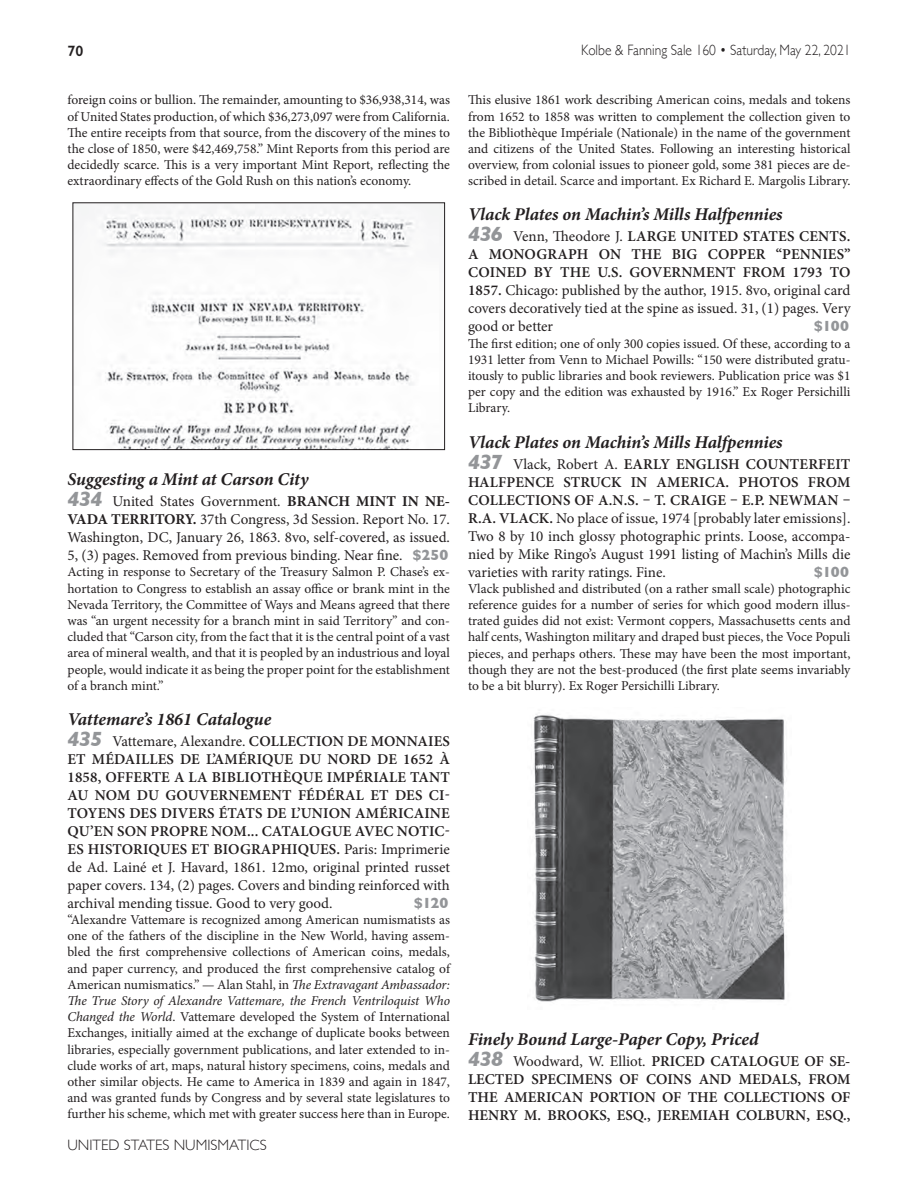
<style>
.page{position:relative;width:918px;height:1188px;background:#fff}
.page>*{position:absolute;margin:0;border:0;box-sizing:border-box;transform-origin:0 0}
.t1{font:italic 700 18px "Minion Pro";letter-spacing:-.005em;color:#231f20}
.t2{font:15px/18px "Minion Pro";color:#231f20;text-align:justify}
.t3{font:600 15px/18px "Minion Pro";color:#231f20;text-align:justify}
.t4{font:300 15px "Gill Sans";color:#231f20;scale:.9 1}
.t5{font:300 15px "Gill Sans";color:#231f20}
.t6{font:700 15px "Gill Sans";letter-spacing:-.015em;color:#939598}
.t7{font:600 15px "Gill Sans";color:#231f20}
.t8{font:13.5px/16.2px "Minion Pro";color:#231f20;text-align:justify}
.s1{font-family:"Gill Sans";font-weight:700;font-style:italic;font-size:21px;color:#939598}
.s2{font-weight:700}
.s3{font-family:"Gill Sans";font-weight:700;color:#939598}
.s4{font-weight:400}
.s5{font-style:italic}
.s6{font-weight:600}
</style>
<div class="page">
<img style="left:533px;top:714px;width:252px;height:288px">
<img style="left:75px;top:204px;width:368px;height:244px">
<div style="left:73px;top:202px;width:372px;height:248px;border:1px solid #231f20"></div>
<p class="t7" style="left:68px;top:42px;width:17px">70</p>
<p class="t4" style="left:581px;top:39px;width:301px">Kolbe &amp; Fanning Sale 160 • Saturday, May 22, 2021</p>
<p class="t8" style="left:68px;top:92px;width:384px">foreign coins or bullion. The remainder, amounting to $36,938,314, was of United States production, of which $36,273,097 were from California.<br>The entire receipts from that source, from the discovery of the mines to the close of 1850, were $42,469,758.” Mint Reports from this period are decidedly scarce. This is a very important Mint Report, reflecting the extraordinary effects of the Gold Rush on this nation’s economy.</p>
<h1 class="t1" style="left:68px;top:467px;width:243px">Suggesting a Mint at Carson City</h1>
<p class="t2" style="left:68px;top:492px;width:384px"><span class="s1">434</span> United States Government. <span class="s2">BRANCH MINT IN NE-VADA TERRITORY.</span> 37th Congress, 3d Session. Report No. 17.<br>Washington, DC, January 26, 1863. 8vo, self-covered, as issued.<br>5, (3) pages. Removed from previous binding. Near fine. <span class="s3">$250</span></p>
<p class="t8" style="left:68px;top:564px;width:384px">Acting in response to Secretary of the Treasury Salmon P. Chase’s ex&shy;hortation to Congress to establish an assay office or brank mint in the Nevada Territory, the Committee of Ways and Means agreed that there was “an urgent necessity for a branch mint in said Territory” and con&shy;cluded that “Carson city, from the fact that it is the central point of a vast area of mineral wealth, and that it is peopled by an industrious and loyal people, would indicate it as being the proper point for the establishment of a branch mint.”</p>
<h1 class="t1" style="left:68px;top:706px;width:205px">Vattemare’s 1861 Catalogue</h1>
<p class="t3" style="left:68px;top:732px;width:384px"><span class="s1">435</span> <span class="s4">Vattemare, Alexandre.</span> COLLECTION DE MONNAIES ET MÉDAILLES DE L’AMÉRIQUE DU NORD DE 1652 À 1858, OFFERTE A LA BIBLIOTHÈQUE IMPÉRIALE TANT AU NOM DU GOUVERNEMENT FÉDÉRAL ET DES CI-TOYENS DES DIVERS ÉTATS DE L’UNION AMÉRICAINE QU’EN SON PROPRE NOM... CATALOGUE AVEC NOTIC-ES HISTORIQUES ET BIOGRAPHIQUES. <span class="s4">Paris: Imprimerie de Ad. Lainé et J. Havard, 1861. 12mo, original printed russet paper covers. 134, (2) pages. Covers and binding reinforced with archival mending tissue. Good to very good.</span></p>
<p class="t6" style="left:414px;top:891px;width:36px">$120</p>
<p class="t8" style="left:68px;top:912px;width:384px">“Alexandre Vattemare is recognized among American numismatists as one of the fathers of the discipline in the New World, having assem&shy;bled the first comprehensive collections of American coins, medals, and paper currency, and produced the first comprehensive catalog of American numismatics.” — Alan Stahl, in <span class="s5">The Extravagant Ambassador:<br>The True Story of Alexandre Vattemare, the French Ventriloquist Who Changed the World</span>. Vattemare developed the System of International Exchanges, initially aimed at the exchange of duplicate books between libraries, especially government publications, and later extended to in&shy;clude works of art, maps, natural history specimens, coins, medals and other similar objects. He came to America in 1839 and again in 1847, and was granted funds by Congress and by several state legislatures to further his scheme, which met with greater success here than in Europe.</p>
<p class="t5" style="left:68px;top:1133px;width:201px">UNITED STATES NUMISMATICS</p>
<p class="t8" style="left:468px;top:92px;width:384px">This elusive 1861 work describing American coins, medals and tokens from 1652 to 1858 was written to complement the collection given to the Bibliothèque Impériale (Nationale) in the name of the government and citizens of the United States. Following an interesting historical overview, from colonial issues to pioneer gold, some 381 pieces are de&shy;scribed in detail. Scarce and important. Ex Richard E. Margolis Library.</p>
<h1 class="t1" style="left:468px;top:202px;width:316px">Vlack Plates on Machin’s Mills Halfpennies</h1>
<p class="t2" style="left:468px;top:228px;width:384px"><span class="s1">436</span> Venn, Theodore J. <span class="s6">LARGE UNITED STATES CENTS.<br>A MONOGRAPH ON THE BIG COPPER “PENNIES” COINED BY THE U.S. GOVERNMENT FROM 1793 TO 1857.</span> Chicago: published by the author, 1915. 8vo, original card covers decoratively tied at the spine as issued. 31, (1) pages. Very good or better</p>
<p class="t6" style="left:814px;top:314px;width:37px">$100</p>
<p class="t8" style="left:468px;top:335px;width:384px">The first edition; one of only 300 copies issued. Of these, according to a 1931 letter from Venn to Michael Powills: “150 were distributed gratu&shy;itously to public libraries and book reviewers. Publication price was $1 per copy and the edition was exhausted by 1916.” Ex Roger Persichilli Library.</p>
<h1 class="t1" style="left:468px;top:429px;width:316px">Vlack Plates on Machin’s Mills Halfpennies</h1>
<p class="t2" style="left:468px;top:455px;width:384px"><span class="s1">437</span> Vlack, Robert A. <span class="s6">EARLY ENGLISH COUNTERFEIT HALFPENCE STRUCK IN AMERICA. PHOTOS FROM COLLECTIONS OF A.N.S. – T. CRAIGE – E.P. NEWMAN – R.A. VLACK.</span> No place of issue, 1974 [probably later emissions].<br>Two 8 by 10 inch glossy photographic prints. Loose, accompa&shy;nied by Mike Ringo’s August 1991 listing of Machin’s Mills die varieties with rarity ratings. Fine.</p>
<p class="t6" style="left:814px;top:560px;width:37px">$100</p>
<p class="t8" style="left:468px;top:580px;width:384px">Vlack published and distributed (on a rather small scale) photographic reference guides for a number of series for which good modern illus&shy;trated guides did not exist: Vermont coppers, Massachusetts cents and half cents, Washington military and draped bust pieces, the Voce Populi pieces, and perhaps others. These may have been the most important, though they are not the best-produced (the first plate seems invariably to be a bit blurry). Ex Roger Persichilli Library.</p>
<h1 class="t1" style="left:468px;top:1026px;width:292px">Finely Bound Large-Paper Copy, Priced</h1>
<p class="t3" style="left:468px;top:1052px;width:384px"><span class="s1">438</span> <span class="s4">Woodward, W. Elliot.</span> PRICED CATALOGUE OF SE-LECTED SPECIMENS OF COINS AND MEDALS, FROM THE AMERICAN PORTION OF THE COLLECTIONS OF HENRY M. BROOKS, ESQ., JEREMIAH COLBURN, ESQ.,</p>
</div>
